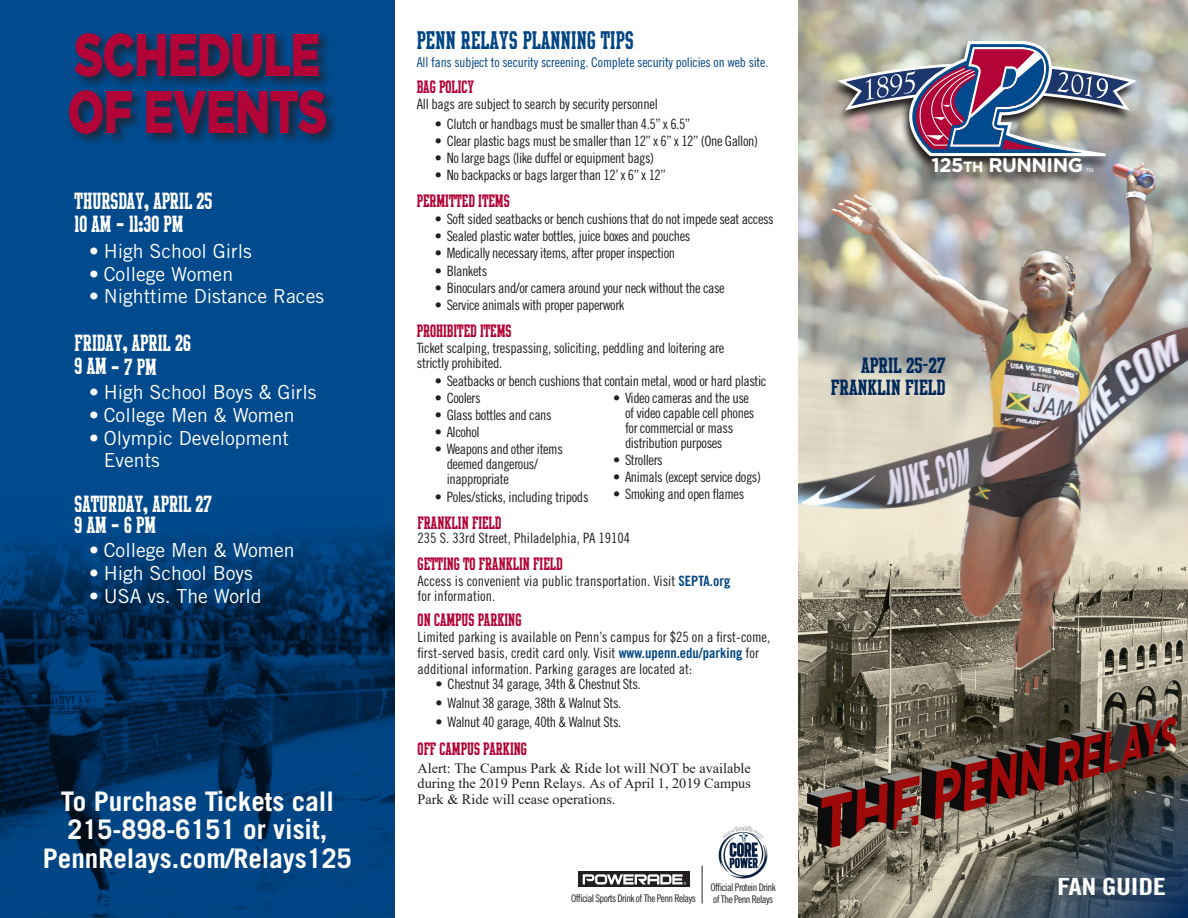
<style>
.page{position:relative;width:1188px;height:918px;background:#fff}
.page>*{position:absolute;margin:0;border:0;box-sizing:border-box;transform-origin:0 0}
.t1{font:900 60px "Gotham HTF";letter-spacing:-.02em;color:#b30437;scale:.75 1}
.t2{font:27.75px "Intramural JL";letter-spacing:.01em;color:#004583;scale:.9 1}
.t3{font:700 27px/28.5px "Trade Gothic";color:#fff;text-align:center}
.t4{font:25.5px "Intramural JL";color:#fff;scale:.9 1}
.t5{font:24px "Intramural JL";color:#00295c}
.t6{font:23.7px "Trade Gothic Bold Cond Twenty";letter-spacing:-.02em;color:#fff;scale:1.27 1}
.t7{font:700 19.65px "Gotham";letter-spacing:-.025em;color:#fff}
.t8{font:19.5px/22.6px "Trade Gothic";color:#fff}
.t9{font:19.5px "Intramural JL";color:#b30437;scale:.9 1}
.t10{font:14.25px/15px "Trade Gothic Cond Eighteen";letter-spacing:-.03em;color:#231f20}
.t11{font:14.25px/15.8px "Trade Gothic Cond Eighteen";color:#231f20}
.t12{font:14.25px/15.8px "Times New Roman";color:#231f20;text-align:justify}
.t13{font:13.5px "Trade Gothic Cond Eighteen";letter-spacing:-.01em;color:#004684}
.t14{font:10.5px "Trade Gothic Cond Eighteen";letter-spacing:-.05em;color:#231f20}
.t15{font:5.55px "Myriad Pro";color:#fff}
.s1{font-family:"Trade Gothic";font-weight:700;font-size:27px}
.s2{font-family:"Trade Gothic Bold Cond Twenty";color:#004583}
.s3{font-size:14.7px}
</style>
<div class="page">
<div style="left:0;top:0;width:395px;height:918px;background:#004a8d"></div>
<img style="left:0;top:529px;width:394px;height:389px">
<img style="left:719px;top:826px;width:49px;height:53px">
<div style="left:579px;top:871px;width:111px;height:16px;background:#231f20"></div>
<svg style="left:583px;top:874px;width:103px;height:11px"></svg>
<hr style="left:702px;top:866px;width:1px;height:38px;background:#231f20">
<div style="left:66px;top:31px;width:273px;height:116px;background:#231f20;opacity:.75"></div>
<img style="left:799px;top:0;width:389px;height:768px">
<svg style="left:798px;top:768px;width:390px;height:150px;background:#665c57"></svg>
<img style="left:830px;top:41px;width:310px;height:145px">
<img style="left:834px;top:41px;width:303px;height:115px">
<p class="t1" style="left:74px;top:20px;width:330px">SCHEDULE</p>
<p class="t1" style="left:67px;top:77px;width:348px">OF EVENTS</p>
<p class="t4" style="left:75px;top:189px;width:155px">THURSDAY, APRIL 25</p>
<p class="t4" style="left:75px;top:212px;width:122px">10 AM <span class="s1">-</span> 11:30 PM</p>
<p class="t8" style="left:89px;top:239px;width:164px">• High School Girls</p>
<p class="t8" style="left:89px;top:262px;width:145px">• College Women</p>
<p class="t8" style="left:89px;top:285px;width:236px">• Nighttime Distance Races</p>
<p class="t4" style="left:75px;top:331px;width:131px">FRIDAY, APRIL 26</p>
<p class="t4" style="left:75px;top:355px;width:93px">9 AM<span class="s1">-</span>7 PM</p>
<p class="t8" style="left:89px;top:381px;width:229px">• High School Boys &amp; Girls</p>
<p class="t8" style="left:89px;top:404px;width:207px">• College Men &amp; Women</p>
<p class="t8" style="left:104px;top:426px;width:187px;text-indent:-15px">• Olympic Development<br>Events</p>
<p class="t4" style="left:75px;top:492px;width:154px">SATURDAY, APRIL 27</p>
<p class="t4" style="left:75px;top:513px;width:92px">9 AM<span class="s1">-</span>6 PM</p>
<p class="t8" style="left:89px;top:539px;width:207px">• College Men &amp; Women</p>
<p class="t8" style="left:89px;top:562px;width:165px">• High School Boys</p>
<p class="t8" style="left:89px;top:584px;width:174px">• USA vs. The World</p>
<p class="t3" style="left:43px;top:787px;width:311px">To Purchase Tickets call<br>215-898-6151 or visit,<br>PennRelays.com/Relays125</p>
<p class="t2" style="left:417px;top:28px;width:242px">PENN RELAYS PLANNING TIPS</p>
<p class="t13" style="left:417px;top:54px;width:353px">All fans subject to security screening. Complete security policies on web site.</p>
<p class="t9" style="left:417px;top:78px;width:65px">BAG POLICY</p>
<p class="t10" style="left:417px;top:96px;width:243px">All bags are subject to search by security personnel</p>
<p class="t10" style="left:435px;top:116px;width:257px">• Clutch or handbags must be smaller than 4.5” x 6.5”</p>
<p class="t10" style="left:435px;top:133px;width:325px">• Clear plastic bags must be smaller than 12” x 6” x 12” (One Gallon)</p>
<p class="t10" style="left:435px;top:150px;width:221px">• No large bags (like duffel or equipment bags)</p>
<p class="t10" style="left:435px;top:167px;width:233px">• No backpacks or bags larger than 12’ x 6” x 12”</p>
<p class="t9" style="left:417px;top:192px;width:105px">PERMITTED ITEMS</p>
<p class="t10" style="left:435px;top:211px;width:341px">• Soft sided seatbacks or bench cushions that do not impede seat access</p>
<p class="t10" style="left:435px;top:229px;width:257px">• Sealed plastic water bottles, juice boxes and pouches</p>
<p class="t10" style="left:435px;top:246px;width:242px">• Medically necessary items, after proper inspection</p>
<p class="t10" style="left:435px;top:263px;width:54px">• Blankets</p>
<p class="t10" style="left:435px;top:280px;width:291px">• Binoculars and/or camera around your neck without the case</p>
<p class="t10" style="left:435px;top:297px;width:191px">• Service animals with proper paperwork</p>
<p class="t9" style="left:417px;top:322px;width:107px">PROHIBITED ITEMS</p>
<p class="t10" style="left:417px;top:340px;width:309px">Ticket scalping, trespassing, soliciting, peddling and loitering are strictly prohibited.</p>
<p class="t10" style="left:435px;top:373px;width:333px">• Seatbacks or bench cushions that contain metal, wood or hard plastic</p>
<p class="t10" style="left:435px;top:390px;width:47px">• Coolers</p>
<p class="t10" style="left:435px;top:407px;width:118px">• Glass bottles and cans</p>
<p class="t10" style="left:435px;top:425px;width:47px">• Alcohol</p>
<p class="t10" style="left:447px;top:442px;width:118px;text-indent:-12px">• Weapons and other items deemed dangerous/ inappropriate</p>
<p class="t10" style="left:435px;top:489px;width:155px">• Poles/sticks, including tripods</p>
<p class="t10" style="left:625px;top:390px;width:131px;text-indent:-12px">• Video cameras and the use of video capable cell phones for commercial or mass distribution purposes</p>
<p class="t10" style="left:613px;top:452px;width:51px">• Strollers</p>
<p class="t10" style="left:613px;top:470px;width:150px">• Animals (except service dogs)</p>
<p class="t10" style="left:613px;top:487px;width:133px">• Smoking and open flames</p>
<p class="t9" style="left:418px;top:514px;width:95px">FRANKLIN FIELD</p>
<p class="t11" style="left:418px;top:530px;width:214px">235 S. 33rd Street, Philadelphia, PA 19104</p>
<p class="t9" style="left:418px;top:555px;width:163px">GETTING TO FRANKLIN FIELD</p>
<p class="t11" style="left:418px;top:573px;width:314px;line-height:15px">Access is convenient via public transportation. Visit <span class="s2">SEPTA.org </span>for information.</p>
<p class="t9" style="left:418px;top:610px;width:117px">ON CAMPUS PARKING</p>
<p class="t11" style="left:418px;top:629px;width:354px">Limited parking is available on Penn’s campus for $25 on a first-come, first-served basis, credit card only. Visit <span class="s2">www.upenn.edu/parking</span> for additional information. Parking garages are located at:</p>
<p class="t10" style="left:436px;top:677px;width:207px">• Chestnut 34 garage, 34th &amp; Chestnut Sts.</p>
<p class="t10" style="left:436px;top:696px;width:187px">• Walnut 38 garage, 38th &amp; Walnut Sts.</p>
<p class="t10" style="left:436px;top:715px;width:187px">• Walnut 40 garage, 40th &amp; Walnut Sts.</p>
<p class="t9" style="left:418px;top:740px;width:123px">OFF CAMPUS PARKING</p>
<p class="t12" style="left:418px;top:759px;width:335px">Alert: The Campus Park &amp; Ride lot will NOT be available during the 2019 Penn Relays. As of April 1, 2019 Campus Park &amp; Ride will cease operations.</p>
<p class="t14" style="left:711px;top:881px;width:67px">Official Protein Drink</p>
<p class="t14" style="left:571px;top:892px;width:126px">Official Sports Drink of The Penn Relays</p>
<p class="t14" style="left:713px;top:893px;width:61px">of The Penn Relays</p>
<p class="t7" style="left:932px;top:152px;width:153px">125<span class="s3">TH</span> RUNNING</p>
<p class="t15" style="left:1086px;top:167px;width:9px">TM</p>
<p class="t5" style="left:861px;top:354px;width:86px">APRIL 25-27</p>
<p class="t5" style="left:831px;top:377px;width:116px">FRANKLIN FIELD</p>
<p class="t6" style="left:1057px;top:872px;width:87px">FAN GUIDE</p>
</div>
